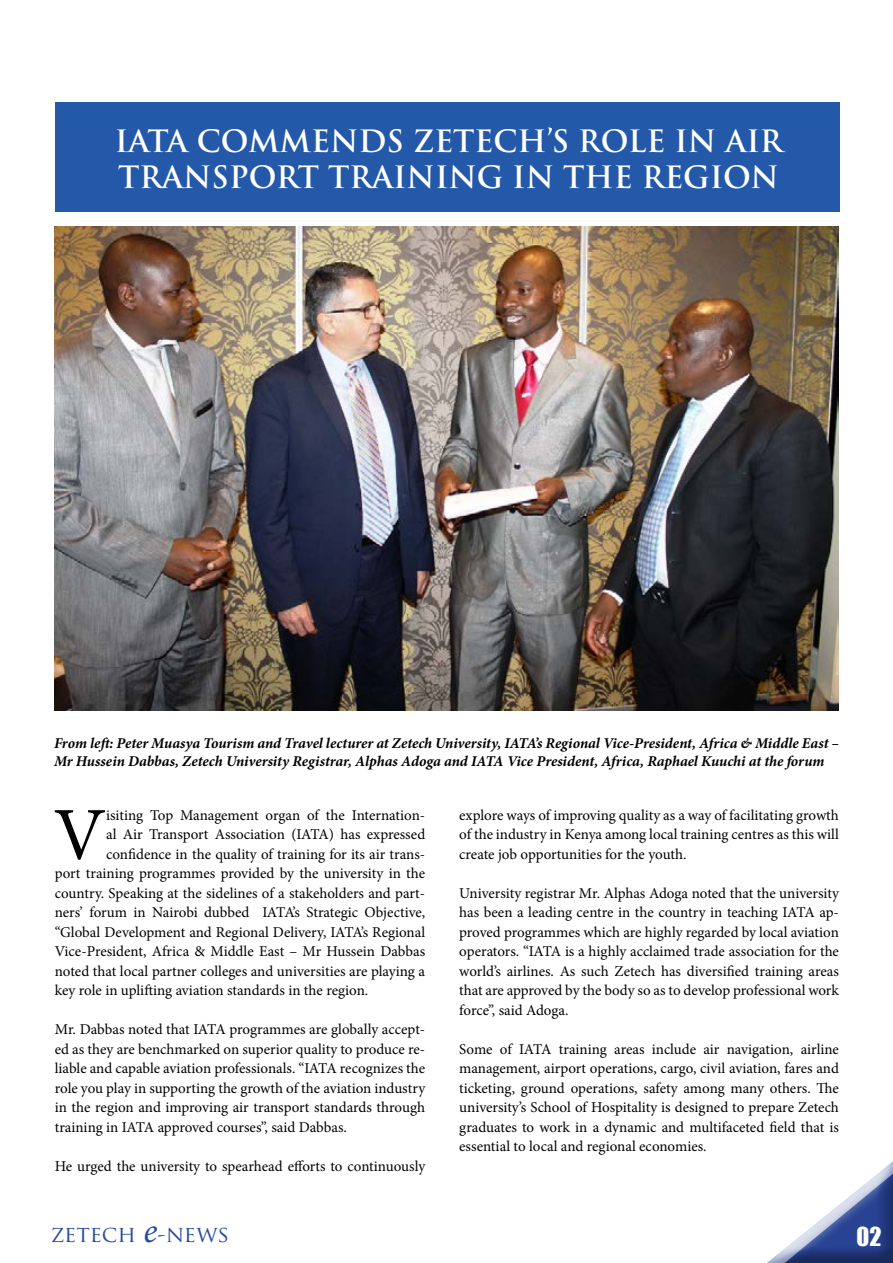
<style>
.page{position:relative;width:893px;height:1263px;background:#fff}
.page>*{position:absolute;margin:0;border:0;box-sizing:border-box;transform-origin:0 0}
.t1{font:75px "Minion Pro";color:#000101}
.t2{font:700 30px/36px "Trajan Pro";color:#fff}
.t3{font:24px "Impact";color:#fff}
.t4{font:22.05px "Trajan Pro";color:#254a9f}
.t5{font:15px/19.5px "Minion Pro";color:#000101;text-align:justify}
.t6{font:italic 700 15px/18px "Minion Pro";letter-spacing:-.005em;color:#000}
.s1{font-family:"Minion Pro";font-style:italic;font-size:34.95px}
</style>
<div class="page">
<div style="left:765px;top:1153px;width:128px;height:110px;background:#000;opacity:.75"></div>
<div style="left:55px;top:103px;width:785px;height:109px;background:#2459a9"></div>
<img style="left:54px;top:226px;width:785px;height:484px">
<h2 class="t2" style="left:115px;top:124px;width:669px">IATA COMMENDS ZETECH’S ROLE IN AIR<br>TRANSPORT TRAINING IN THE REGION</h2>
<p class="t6" style="left:54px;top:734px;width:786px">From left: Peter Muasya Tourism and Travel lecturer at Zetech University, IATA’s Regional Vice-President, Africa &amp; Middle East –<br>Mr Hussein Dabbas, Zetech University Registrar, Alphas Adoga and IATA Vice President, Africa, Raphael Kuuchi at the forum</p>
<h1 class="t1" style="left:53px;top:785px;width:54px">V</h1>
<p class="t5" style="left:106px;top:805px;width:321px">isiting Top Management organ of the Internation-</p>
<p class="t5" style="left:106px;top:825px;width:321px">al Air Transport Association (IATA) has expressed</p>
<p class="t5" style="left:106px;top:844px;width:321px">confidence in the quality of training for its air trans-</p>
<p class="t5" style="left:55px;top:864px;width:372px">port training programmes provided by the university in the</p>
<p class="t5" style="left:55px;top:883px;width:372px">country. Speaking at the sidelines of a stakeholders and part-</p>
<p class="t5" style="left:55px;top:903px;width:372px">ners’ forum in Nairobi dubbed IATA’s Strategic Objective,</p>
<p class="t5" style="left:55px;top:922px;width:372px">“Global Development and Regional Delivery, IATA’s Regional</p>
<p class="t5" style="left:55px;top:942px;width:372px">Vice-President, Africa &amp; Middle East – Mr Hussein Dabbas</p>
<p class="t5" style="left:55px;top:961px;width:372px">noted that local partner colleges and universities are playing a</p>
<p class="t5" style="left:55px;top:981px;width:315px">key role in uplifting aviation standards in the region.</p>
<p class="t5" style="left:55px;top:1020px;width:372px">Mr. Dabbas noted that IATA programmes are globally accept&shy;ed as they are benchmarked on superior quality to produce re&shy;liable and capable aviation professionals. “IATA recognizes the role you play in supporting the growth of the aviation industry in the region and improving air transport standards through training in IATA approved courses”, said Dabbas.</p>
<p class="t5" style="left:55px;top:1156px;width:372px">He urged the university to spearhead efforts to continuously</p>
<p class="t5" style="left:459px;top:805px;width:381px">explore ways of improving quality as a way of facilitating growth of the industry in Kenya among local training centres as this will create job opportunities for the youth.</p>
<p class="t5" style="left:459px;top:883px;width:381px">University registrar Mr. Alphas Adoga noted that the university has been a leading centre in the country in teaching IATA ap&shy;proved programmes which are highly regarded by local aviation operators. “IATA is a highly acclaimed trade association for the world’s airlines. As such Zetech has diversified training areas that are approved by the body so as to develop professional work force”, said Adoga.</p>
<p class="t5" style="left:459px;top:1039px;width:381px">Some of IATA training areas include air navigation, airline management, airport operations, cargo, civil aviation, fares and ticketing, ground operations, safety among many others. The university’s School of Hospitality is designed to prepare Zetech graduates to work in a dynamic and multifaceted field that is essential to local and regional economies.</p>
<h3 class="t4" style="left:51px;top:1220px;width:180px">ZETECH <span class="s1">e</span>-NEWS</h3>
<h3 class="t3" style="left:857px;top:1218px;width:26px">02</h3>
</div>
